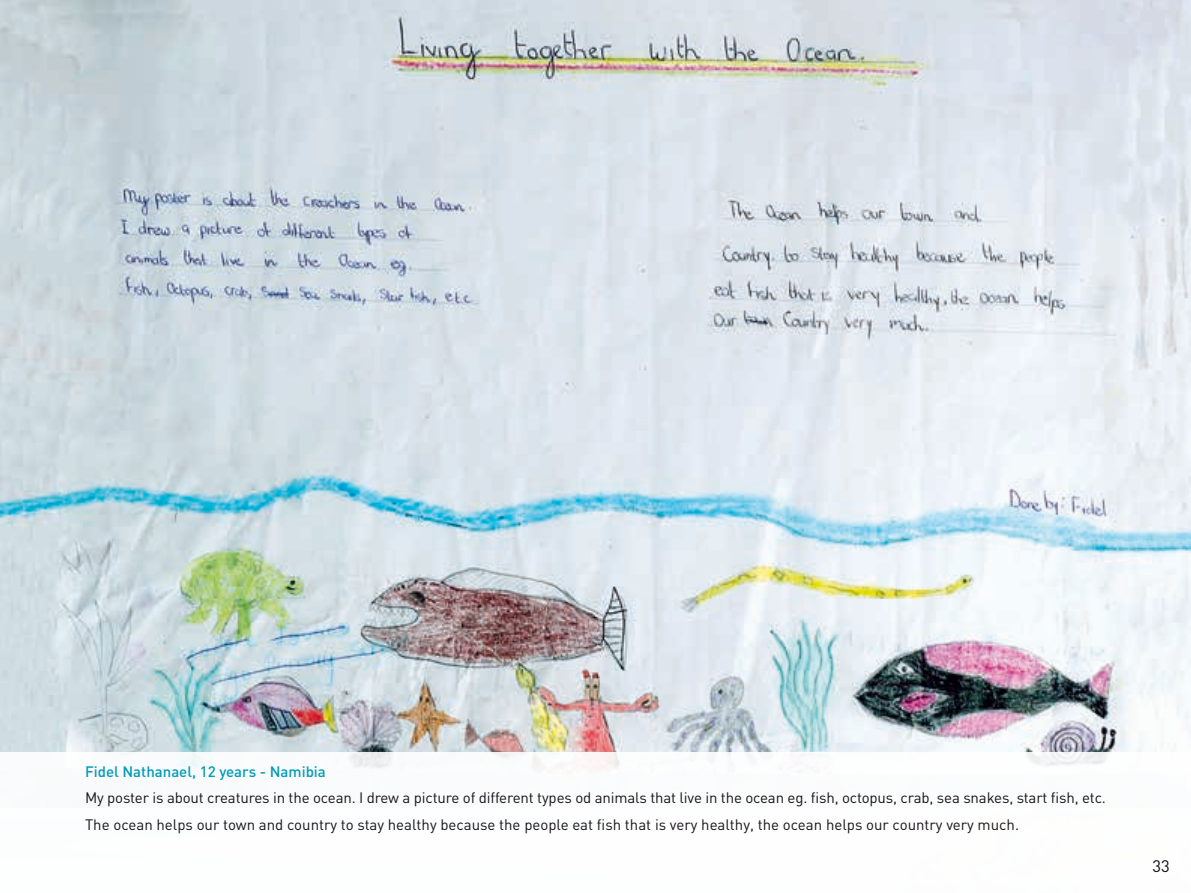
<style>
.page{position:relative;width:1191px;height:893px;background:#fff}
.page>*{position:absolute;margin:0;border:0;box-sizing:border-box;transform-origin:0 0}
.t1{font:16.5px "DIN";color:#181419}
.t2{font:15px/26.5px "DIN";letter-spacing:-.01em;color:#181419}
.t3{font:500 15px "DIN";color:#009bb9}
</style>
<div class="page">
<img style="left:0;top:0;width:1191px;height:753px">
<p class="t3" style="left:85px;top:762px;width:242px">Fidel Nathanael, 12 years - Namibia</p>
<p class="t2" style="left:85px;top:784px;width:1022px">My poster is about creatures in the ocean. I drew a picture of different types od animals that live in the ocean eg. fish, octopus, crab, sea snakes, start fish, etc.<br>The ocean helps our town and country to stay healthy because the people eat fish that is very healthy, the ocean helps our country very much.</p>
<p class="t1" style="left:1152px;top:855px;width:19px">33</p>
</div>
